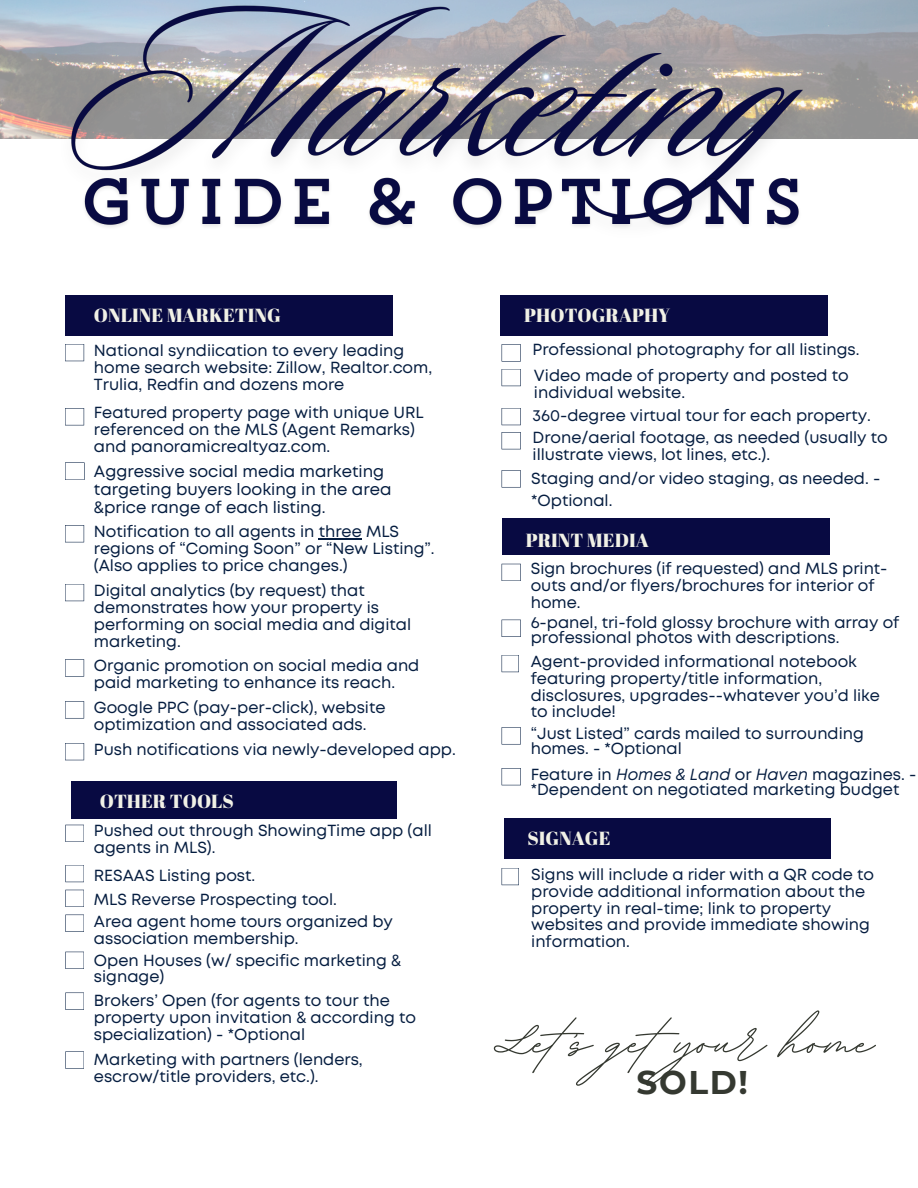
<style>
.page{position:relative;width:918px;height:1188px;background:#fff}
.page>*{position:absolute;margin:0;border:0;box-sizing:border-box;transform-origin:0 0}
.t1{font:700 81.75px "BD Script";color:#353931}
.t2{font:700 32.7px "Montserrat";color:#353931}
.t3{font:18.9px "Abril Fatface";color:#f1f1e6}
.t4{font:16.35px/18px "Mont";color:#051d40}
.t5{font:16.05px/16.8px "Mont";color:#051d40}
.s1{font-style:italic}
</style>
<div class="page">
<svg style="left:502px;top:344px;width:19px;height:18px"></svg>
<svg style="left:502px;top:369px;width:19px;height:17px"></svg>
<svg style="left:502px;top:408px;width:19px;height:17px"></svg>
<svg style="left:502px;top:564px;width:19px;height:17px"></svg>
<svg style="left:502px;top:620px;width:19px;height:17px"></svg>
<svg style="left:502px;top:655px;width:17px;height:17px"></svg>
<svg style="left:502px;top:432px;width:19px;height:17px"></svg>
<svg style="left:502px;top:470px;width:19px;height:18px"></svg>
<svg style="left:65px;top:825px;width:19px;height:17px"></svg>
<svg style="left:65px;top:865px;width:19px;height:17px"></svg>
<svg style="left:65px;top:890px;width:19px;height:17px"></svg>
<svg style="left:65px;top:915px;width:19px;height:17px"></svg>
<svg style="left:65px;top:952px;width:19px;height:17px"></svg>
<svg style="left:65px;top:344px;width:19px;height:17px"></svg>
<svg style="left:65px;top:408px;width:19px;height:17px"></svg>
<svg style="left:65px;top:462px;width:20px;height:18px"></svg>
<svg style="left:65px;top:525px;width:19px;height:17px"></svg>
<svg style="left:65px;top:584px;width:19px;height:17px"></svg>
<svg style="left:65px;top:659px;width:19px;height:18px"></svg>
<img style="left:0;top:0;width:918px;height:138px">
<div style="left:65px;top:296px;width:328px;height:40px;background:#080a42"></div>
<div style="left:501px;top:296px;width:327px;height:40px;background:#080a42"></div>
<div style="left:71px;top:781px;width:326px;height:38px;background:#080a42"></div>
<div style="left:502px;top:518px;width:328px;height:36px;background:#080a42"></div>
<div style="left:504px;top:818px;width:327px;height:41px;background:#080a42"></div>
<hr style="left:319px;top:538px;width:43px;height:1px;background:#051d40">
<img style="left:49px;top:0;width:787px;height:173px">
<img style="left:84px;top:173px;width:715px;height:55px">
<svg style="left:65px;top:701px;width:19px;height:18px"></svg>
<svg style="left:65px;top:743px;width:19px;height:17px"></svg>
<svg style="left:65px;top:993px;width:19px;height:17px"></svg>
<svg style="left:65px;top:1051px;width:19px;height:18px"></svg>
<svg style="left:502px;top:727px;width:19px;height:18px"></svg>
<svg style="left:502px;top:768px;width:19px;height:17px"></svg>
<svg style="left:502px;top:868px;width:17px;height:17px"></svg>
<p class="t3" style="left:94px;top:302px;width:189px">ONLINE MARKETING</p>
<h4 class="t3" style="left:524px;top:302px;width:148px">PHOTOGRAPHY</h4>
<p class="t5" style="left:94px;top:343px;width:340px">National syndi ication to every leadi ng home search website: Zi llow, Realtor.com,<br>Trulia, Redfi n and dozens more</p>
<p class="t5" style="left:94px;top:405px;width:331px">Featured property page with unique URL referenced on the MLS (Agent Remarks) and panoramicrealtyaz.com.</p>
<p class="t4" style="left:94px;top:463px;width:299px">Aggressive social media marketi ng targeti ng buyers looki ng i n the area &amp;price range of each listi ng.</p>
<p class="t5" style="left:94px;top:524px;width:342px">Notification to all agents i n three MLS regions of “Comi ng Soon” or “New Listi ng”. (Also applies to price changes.)</p>
<p class="t5" style="left:94px;top:583px;width:319px">Digital analytics (by request) that demonstrates how your property is performi ng on social media and digital marketi ng.</p>
<p class="t5" style="left:94px;top:658px;width:327px">Organic promotion on social media and paid marketi ng to enhance its reach.</p>
<p class="t5" style="left:94px;top:700px;width:293px">Google PPC (pay-per-click), website opti mization and associated ads.</p>
<p class="t5" style="left:94px;top:742px;width:363px">Push notifications via newly-developed app.</p>
<p class="t3" style="left:100px;top:788px;width:135px">OTHER TOOLS</p>
<h4 class="t5" style="left:94px;top:824px;width:339px">Pushed out through Showi ngTi me app (all agents i n MLS).</h4>
<h4 class="t5" style="left:94px;top:868px;width:163px">RESAAS Listi ng post.</h4>
<p class="t5" style="left:94px;top:893px;width:245px">MLS Reverse Prospecti ng tool.</p>
<p class="t5" style="left:94px;top:914px;width:301px">Area agent home tours organized by association membershi p.</p>
<p class="t5" style="left:94px;top:953px;width:309px">Open Houses (w/ specific marketi ng &amp; signage)</p>
<p class="t5" style="left:94px;top:994px;width:324px">Brokers’ Open (for agents to tour the property upon i nvitation &amp; accordi ng to specialization) - *Optional</p>
<p class="t5" style="left:94px;top:1052px;width:270px">Marketi ng with partners (lenders, escrow/title providers, etc.).</p>
<p class="t5" style="left:533px;top:342px;width:328px">Professional photography for all listi ngs.</p>
<p class="t5" style="left:534px;top:368px;width:316px">Video made of property and posted to i ndividual website.</p>
<h4 class="t5" style="left:533px;top:408px;width:340px">360-degree vi rtual tour for each property.</h4>
<p class="t5" style="left:533px;top:430px;width:357px">Drone/aerial footage, as needed (usually to i llustrate views, lot li nes, etc.).</p>
<p class="t5" style="left:531px;top:469px;width:351px;line-height:21.9px">Stagi ng and/or video stagi ng, as needed. - *Optional.</p>
<p class="t3" style="left:526px;top:527px;width:125px">PRINT MEDIA</p>
<p class="t5" style="left:531px;top:561px;width:358px">Sign brochures (if requested) and MLS pri nt&shy;outs and/or flyers/brochures for i nterior of home.</p>
<p class="t5" style="left:531px;top:616px;width:370px;line-height:14.7px">6-panel, tri -fold glossy brochure with array of professional photos with descri ptions.</p>
<p class="t5" style="left:531px;top:654px;width:351px">Agent-provided i nformational notebook featuri ng property/title i nformation, disclosures, upgrades--whatever you’d li ke to i nclude!</p>
<p class="t5" style="left:531px;top:728px;width:335px;line-height:14.7px">“Just Listed” cards mai led to surroundi ng homes. - *Optional</p>
<p class="t5" style="left:531px;top:768px;width:387px;line-height:14.7px">Feature i n <span class="s1">Homes &amp; Land</span> or <span class="s1">Haven</span> magazi nes. - *Dependent on negotiated marketi ng budget</p>
<p class="t3" style="left:527px;top:825px;width:85px">SIGNAGE</p>
<h4 class="t5" style="left:531px;top:867px;width:344px">Signs wi ll i nclude a rider with a QR code to provide additional i nformation about the property i n real-ti me; li nk to property websites and provide i mmediate showi ng i nformation.</h4>
<p class="t1" style="left:494px;top:988px;width:381px">Let’s get your home</p>
<p class="t2" style="left:637px;top:1062px;width:113px">SOLD!</p>
</div>
